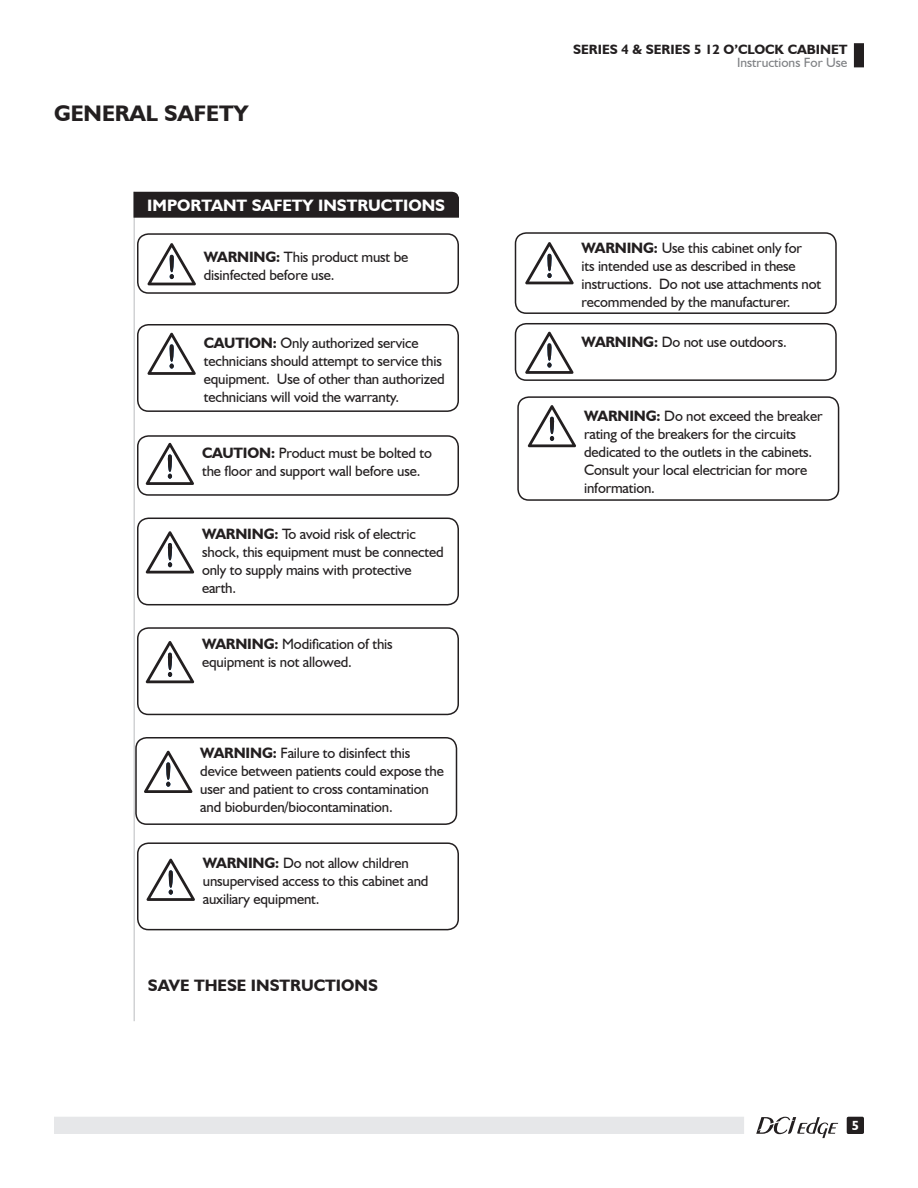
<style>
.page{position:relative;width:918px;height:1188px;background:#fff}
.page>*{position:absolute;margin:0;border:0;box-sizing:border-box;transform-origin:0 0}
.t1{font:700 22.5px "Humanist 521 BT";color:#231f20}
.t2{font:700 16.5px "Humanist 521 BT";color:#fff}
.t3{font:700 16.5px "Humanist 521 BT";color:#231f20}
.t4{font:15px/18px "Humanist 521 BT";letter-spacing:-.01em;color:#231f20}
.t5{font:700 13.5px "Humanist 521 BT";color:#231f20}
.t6{font:13.5px "Humanist 521 BT";color:#808285}
.t7{font:12.75px "Humanist 521 BT";color:#fff}
.s1{font-weight:700}
</style>
<div class="page">
<div style="left:847px;top:1117px;width:17px;height:17px;background:#231f20;border-radius:2px"></div>
<div style="left:54px;top:1117px;width:690px;height:17px;background:#e6e7e9"></div>
<svg style="left:756px;top:1117px;width:82px;height:21px"></svg>
<div style="left:854px;top:43px;width:10px;height:24px;background:#231f20"></div>
<hr style="left:134px;top:192px;width:1px;height:829px;background:#d1d2d4">
<div style="left:134px;top:192px;width:325px;height:26px;background:#231f20"></div>
<svg style="left:148px;top:243px;width:48px;height:42px"></svg>
<svg style="left:148px;top:333px;width:48px;height:42px"></svg>
<div style="left:137px;top:324px;width:322px;height:88px;border:2px solid #231f20;border-radius:11px"></div>
<svg style="left:146px;top:443px;width:48px;height:42px"></svg>
<div style="left:137px;top:435px;width:322px;height:61px;border:2px solid #231f20;border-radius:11px"></div>
<div style="left:137px;top:233px;width:322px;height:61px;border:2px solid #231f20;border-radius:11px"></div>
<svg style="left:146px;top:531px;width:48px;height:43px"></svg>
<div style="left:137px;top:518px;width:322px;height:87px;border:2px solid #231f20;border-radius:11px"></div>
<svg style="left:146px;top:641px;width:48px;height:42px"></svg>
<div style="left:137px;top:627px;width:322px;height:88px;border:2px solid #231f20;border-radius:11px"></div>
<svg style="left:144px;top:751px;width:49px;height:42px"></svg>
<div style="left:135px;top:737px;width:322px;height:88px;border:2px solid #231f20;border-radius:11px"></div>
<svg style="left:147px;top:859px;width:48px;height:42px"></svg>
<div style="left:137px;top:842px;width:322px;height:88px;border:2px solid #231f20;border-radius:11px"></div>
<svg style="left:525px;top:242px;width:49px;height:42px"></svg>
<svg style="left:525px;top:332px;width:49px;height:42px"></svg>
<div style="left:515px;top:323px;width:322px;height:58px;border:2px solid #231f20;border-radius:11px"></div>
<div style="left:515px;top:232px;width:322px;height:82px;border:2px solid #231f20;border-radius:11px"></div>
<svg style="left:528px;top:405px;width:48px;height:42px"></svg>
<div style="left:517px;top:396px;width:322px;height:105px;border:2px solid #231f20;border-radius:11px"></div>
<p class="t1" style="left:54px;top:100px;width:196px">GENERAL SAFETY</p>
<p class="t2" style="left:147px;top:195px;width:299px">IMPORTANT SAFETY INSTRUCTIONS</p>
<p class="t4" style="left:204px;top:248px;width:206px"><span class="s1">WARNING:</span> This product must be disinfected before use.</p>
<p class="t4" style="left:204px;top:334px;width:243px"><span class="s1">CAUTION:</span> Only authorized service technicians should attempt to service this equipment. Use of other than authorized technicians will void the warranty.</p>
<p class="t4" style="left:202px;top:444px;width:231px"><span class="s1">CAUTION:</span> Product must be bolted to the floor and support wall before use.</p>
<p class="t4" style="left:202px;top:525px;width:243px"><span class="s1">WARNING:</span> To avoid risk of electric shock, this equipment must be connected only to supply mains with protective earth.</p>
<p class="t4" style="left:202px;top:634px;width:192px"><span class="s1">WARNING:</span> Modification of this equipment is not allowed.</p>
<p class="t4" style="left:200px;top:744px;width:245px"><span class="s1">WARNING:</span> Failure to disinfect this device between patients could expose the user and patient to cross contamination and bioburden/biocontamination.</p>
<p class="t4" style="left:203px;top:853px;width:227px"><span class="s1">WARNING:</span> Do not allow children unsupervised access to this cabinet and auxiliary equipment.</p>
<p class="t3" style="left:148px;top:975px;width:231px">SAVE THESE INSTRUCTIONS</p>
<p class="t5" style="left:573px;top:41px;width:276px">SERIES 4 &amp; SERIES 5 12 O’CLOCK CABINET</p>
<p class="t6" style="left:737px;top:54px;width:112px">Instructions For Use</p>
<p class="t4" style="left:582px;top:239px;width:241px"><span class="s1">WARNING:</span> Use this cabinet only for<br>its intended use as described in these instructions. Do not use attachments not recommended by the manufacturer.</p>
<p class="t4" style="left:582px;top:333px;width:207px"><span class="s1">WARNING:</span> Do not use outdoors.</p>
<p class="t4" style="left:584px;top:406px;width:240px"><span class="s1">WARNING:</span> Do not exceed the breaker rating of the breakers for the circuits dedicated to the outlets in the cabinets.<br>Consult your local electrician for more information.</p>
<p class="t7" style="left:852px;top:1118px;width:8px">5</p>
</div>
